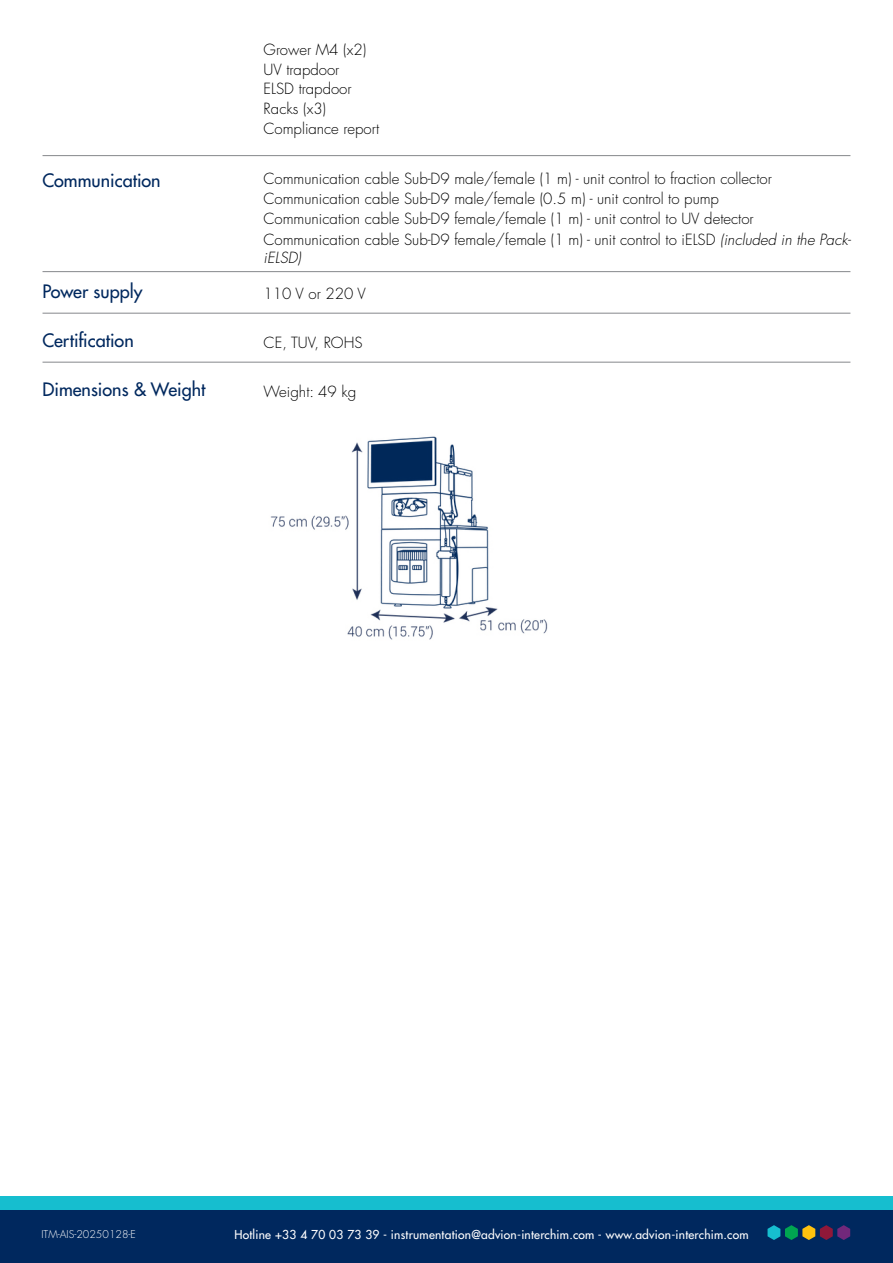
<style>
.page{position:relative;width:893px;height:1263px;background:#fff}
.page>*{position:absolute;margin:0;border:0;box-sizing:border-box;transform-origin:0 0}
.t1{font:500 18px "Futura LT Pro";color:#00285e}
.t2{font:300 15px/18px "Futura LT Pro";color:#000}
.t3{font:500 12px "Futura LT Pro";letter-spacing:.02em;color:#fff}
.t4{font:300 10.5px "Futura LT Pro";color:#fff}
.s1{font-style:italic}
</style>
<div class="page">
<div style="left:0;top:1210px;width:893px;height:53px;background:#00285e"></div>
<div style="left:0;top:1196px;width:893px;height:14px;background:#16becf"></div>
<svg style="left:767px;top:1225px;width:83px;height:15px"></svg>
<img style="left:270px;top:436px;width:278px;height:204px">
<hr style="left:43px;top:313px;width:807px;height:1px;background:#939598">
<hr style="left:43px;top:362px;width:807px;height:1px;background:#939598">
<hr style="left:43px;top:271px;width:807px;height:1px;background:#939598">
<hr style="left:43px;top:155px;width:807px;height:1px;background:#939598">
<p class="t2" style="left:264px;top:41px;width:104px">Grower M4 (x2)</p>
<p class="t2" style="left:264px;top:60px;width:77px">UV trapdoor</p>
<p class="t2" style="left:264px;top:80px;width:90px">ELSD trapdoor</p>
<p class="t2" style="left:264px;top:100px;width:64px">Racks (x3)</p>
<p class="t2" style="left:264px;top:119px;width:117px">Compliance report</p>
<p class="t1" style="left:43px;top:167px;width:120px">Communication</p>
<p class="t2" style="left:264px;top:170px;width:510px">Communication cable Sub-D9 male/female (1 m) - unit control to fraction collector</p>
<p class="t2" style="left:264px;top:190px;width:457px">Communication cable Sub-D9 male/female (0.5 m) - unit control to pump</p>
<p class="t2" style="left:264px;top:210px;width:492px">Communication cable Sub-D9 female/female (1 m) - unit control to UV detector</p>
<p class="t2" style="left:264px;top:230px;width:589px">Communication cable Sub-D9 female/female (1 m) - unit control to iELSD <span class="s1">(included in the Pack&shy;iELSD)</span></p>
<p class="t1" style="left:43px;top:278px;width:101px">Power supply</p>
<p class="t1" style="left:43px;top:327px;width:93px">Certification</p>
<p class="t1" style="left:43px;top:376px;width:164px">Dimensions &amp; Weight</p>
<p class="t2" style="left:264px;top:285px;width:104px">110 V or 220 V</p>
<p class="t2" style="left:264px;top:334px;width:101px">CE, TUV, ROHS</p>
<p class="t2" style="left:264px;top:383px;width:94px">Weight: 49 kg</p>
<p class="t4" style="left:41px;top:1227px;width:96px">ITM-AIS-20250128-E</p>
<p class="t3" style="left:234px;top:1225px;width:516px">Hotline +33 4 70 03 73 39 - instrumentation@advion-interchim.com - www.advion-interchim.com</p>
</div>
